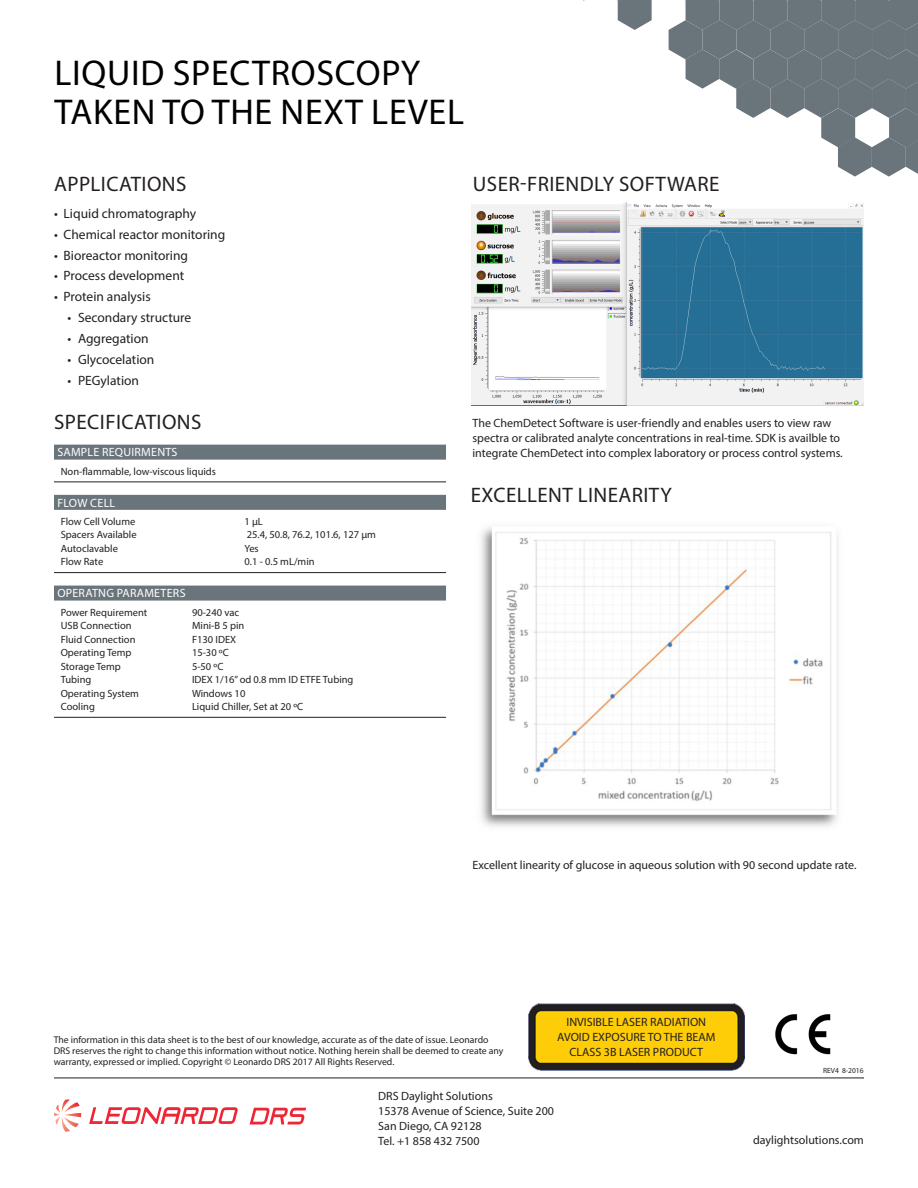
<style>
.page{position:relative;width:918px;height:1188px;background:#fff}
.page>*{position:absolute;margin:0;border:0;box-sizing:border-box;transform-origin:0 0}
.t1{font:36px "Myriad Pro";letter-spacing:.02em;color:#000}
.Subtitle_1{font:21px "Myriad Pro";letter-spacing:.02em;color:#231f20}
.Subtitle_2{font:21px "Myriad Pro";letter-spacing:.02em;color:#231f20}
.t2{font:13.5px "Myriad Pro";color:#231f20}
.Address{font:12px/15px "Myriad Pro";color:#231f20}
.Table_headers{font:12px "Myriad Pro";letter-spacing:.02em;color:#fff}
.Web_URL{font:12px "Myriad Pro";color:#231f20}
.Table_row{font:10.5px "Myriad Pro";color:#231f20}
.Legal{font:9.75px/11.2px "Myriad Pro";color:#231f20}
.t3{font:7.5px "Myriad Pro";color:#231f20}
</style>
<div class="page">
<svg style="left:89px;top:1107px;width:149px;height:17px"></svg>
<svg style="left:54px;top:1099px;width:27px;height:33px"></svg>
<svg style="left:250px;top:1108px;width:56px;height:16px"></svg>
<hr style="left:54px;top:1078px;width:810px;height:1px;background:#231f20">
<svg style="left:617px;top:0;width:36px;height:30px"></svg>
<svg style="left:669px;top:0;width:249px;height:177px"></svg>
<img style="left:472px;top:202px;width:392px;height:203px">
<div style="left:54px;top:445px;width:392px;height:15px;background:#6a747b"></div>
<hr style="left:54px;top:482px;width:392px;height:1px;background:#231f20">
<div style="left:54px;top:495px;width:392px;height:15px;background:#6a747b"></div>
<hr style="left:54px;top:572px;width:392px;height:1px;background:#231f20">
<div style="left:54px;top:586px;width:392px;height:15px;background:#6a747b"></div>
<hr style="left:54px;top:717px;width:392px;height:1px;background:#231f20">
<img style="left:775px;top:1014px;width:56px;height:41px">
<img style="left:529px;top:1003px;width:215px;height:68px">
<img style="left:481px;top:527px;width:357px;height:300px">
<p class="t1" style="left:55px;top:51px;width:367px">LIQUID SPECTROSCOPY</p>
<p class="t1" style="left:55px;top:90px;width:411px">TAKEN TO THE NEXT LEVEL</p>
<p class="Subtitle_2" style="left:54px;top:171px;width:134px">APPLICATIONS</p>
<p class="t2" style="left:54px;top:205px;width:144px">• Liquid chromatography</p>
<p class="t2" style="left:54px;top:226px;width:173px">• Chemical reactor monitoring</p>
<p class="t2" style="left:54px;top:247px;width:136px">• Bioreactor monitoring</p>
<p class="t2" style="left:54px;top:268px;width:132px">• Process development</p>
<p class="t2" style="left:54px;top:288px;width:98px">• Protein analysis</p>
<p class="t2" style="left:68px;top:309px;width:125px">• Secondary structure</p>
<p class="t2" style="left:68px;top:330px;width:83px">• Aggregation</p>
<p class="t2" style="left:68px;top:351px;width:88px">• Glycocelation</p>
<p class="t2" style="left:68px;top:372px;width:73px">• PEGylation</p>
<p class="Subtitle_1" style="left:54px;top:409px;width:149px">SPECIFICATIONS</p>
<p class="Table_headers" style="left:57px;top:445px;width:122px">SAMPLE REQUIRMENTS</p>
<p class="Table_row" style="left:61px;top:465px;width:157px">Non-flammable, low-viscous liquids</p>
<p class="Table_headers" style="left:57px;top:495px;width:59px">FLOW CELL</p>
<p class="Table_row" style="left:61px;top:515px;width:76px">Flow Cell Volume</p>
<p class="Table_row" style="left:244px;top:515px;width:20px">1 μL</p>
<p class="Table_row" style="left:61px;top:528px;width:77px">Spacers Available</p>
<p class="Table_row" style="left:247px;top:528px;width:131px">25.4, 50.8, 76.2, 101.6, 127 μm</p>
<p class="Table_row" style="left:61px;top:542px;width:59px">Autoclavable</p>
<p class="Table_row" style="left:244px;top:542px;width:16px">Yes</p>
<p class="Table_row" style="left:61px;top:555px;width:44px">Flow Rate</p>
<p class="Table_row" style="left:244px;top:555px;width:72px">0.1 - 0.5 mL/min</p>
<p class="Table_headers" style="left:57px;top:586px;width:130px">OPERATNG PARAMETERS</p>
<p class="Table_row" style="left:61px;top:606px;width:88px">Power Requirement</p>
<p class="Table_row" style="left:192px;top:606px;width:49px">90-240 vac</p>
<p class="Table_row" style="left:61px;top:619px;width:72px">USB Connection</p>
<p class="Table_row" style="left:192px;top:619px;width:54px">Mini-B 5 pin</p>
<p class="Table_row" style="left:61px;top:633px;width:76px">Fluid Connection</p>
<p class="Table_row" style="left:192px;top:633px;width:46px">F130 IDEX</p>
<p class="Table_row" style="left:61px;top:646px;width:72px">Operating Temp</p>
<p class="Table_row" style="left:192px;top:646px;width:38px">15-30 ºC</p>
<p class="Table_row" style="left:61px;top:660px;width:62px">Storage Temp</p>
<p class="Table_row" style="left:192px;top:660px;width:33px">5-50 ºC</p>
<p class="Table_row" style="left:61px;top:673px;width:32px">Tubing</p>
<p class="Table_row" style="left:192px;top:673px;width:163px">IDEX 1/16” od 0.8 mm ID ETFE Tubing</p>
<p class="Table_row" style="left:61px;top:687px;width:80px">Operating System</p>
<p class="Table_row" style="left:192px;top:687px;width:55px">Windows 10</p>
<p class="Table_row" style="left:61px;top:700px;width:36px">Cooling</p>
<p class="Table_row" style="left:192px;top:700px;width:113px">Liquid Chiller, Set at 20 ºC</p>
<p class="Subtitle_1" style="left:473px;top:171px;width:248px">USER-FRIENDLY SOFTWARE</p>
<p class="Address" style="left:472px;top:416px;width:372px">The ChemDetect Software is user-friendly and enables users to view raw spectra or calibrated analyte concentrations in real-time. SDK is availble to integrate ChemDetect into complex laboratory or process control systems.</p>
<p class="Subtitle_1" style="left:471px;top:482px;width:202px">EXCELLENT LINEARITY</p>
<p class="Address" style="left:472px;top:857px;width:386px">Excellent linearity of glucose in aqueous solution with 90 second update rate.</p>
<p class="Legal" style="left:54px;top:1033px;width:451px">The information in this data sheet is to the best of our knowledge, accurate as of the date of issue. Leonardo<br>DRS reserves the right to change this information without notice. Nothing herein shall be deemed to create any warranty, expressed or implied. Copyright © Leonardo DRS 2017 All Rights Reserved.</p>
<p class="Address" style="left:557px;top:1015px;width:160px;text-align:center">INVISIBLE LASER RADIATION<br>AVOID EXPOSURE TO THE BEAM<br>CLASS 3B LASER PRODUCT</p>
<p class="Address" style="left:378px;top:1088px;width:116px">DRS Daylight Solutions</p>
<p class="Address" style="left:378px;top:1103px;width:177px">15378 Avenue of Science, Suite 200</p>
<p class="Address" style="left:378px;top:1118px;width:105px">San Diego, CA 92128</p>
<p class="Address" style="left:378px;top:1133px;width:103px">Tel. +1 858 432 7500</p>
<p class="t3" style="left:823px;top:1066px;width:42px">REV4 8-2016</p>
<p class="Web_URL" style="left:753px;top:1133px;width:112px">daylightsolutions.com</p>
</div>
